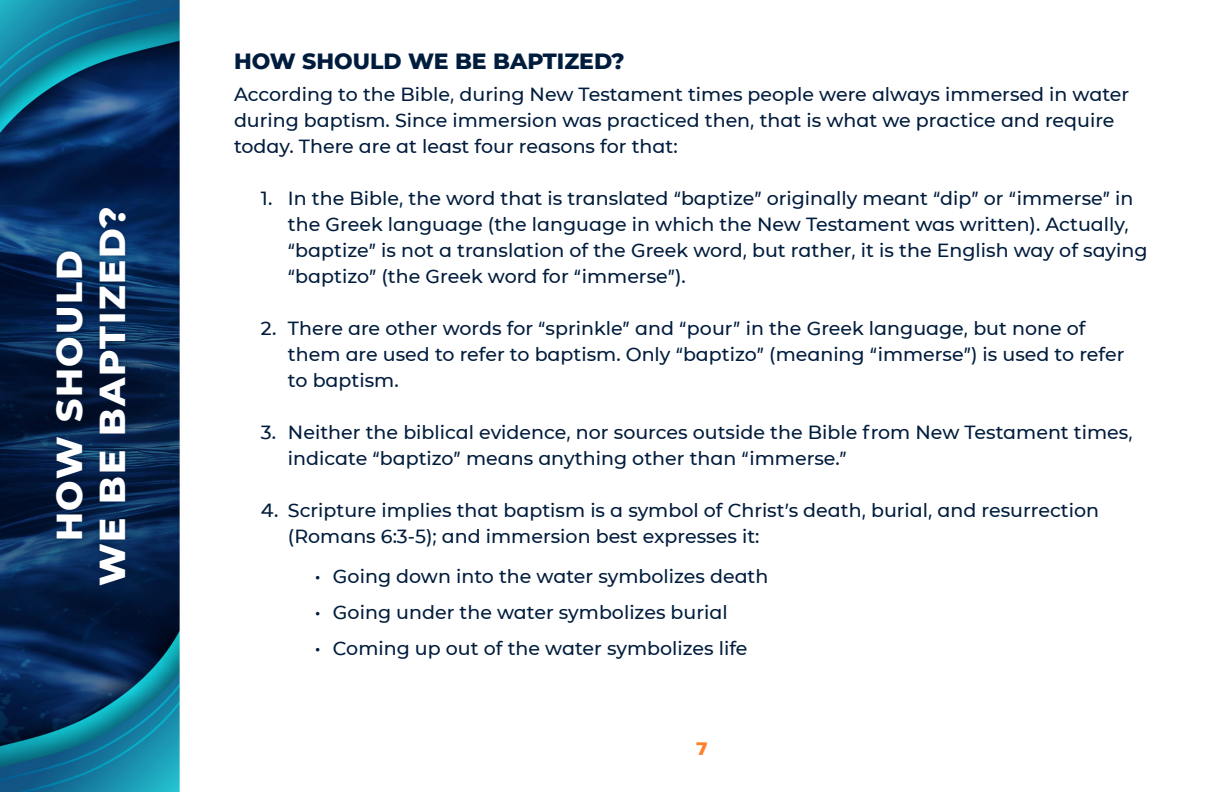
<style>
.page{position:relative;width:1224px;height:792px;background:#fff}
.page>*{position:absolute;margin:0;border:0;box-sizing:border-box;transform-origin:0 0}
.t1{font:800 36px/43.2px "CMG Sans";letter-spacing:.05em;color:#fff;text-align:center}
.t2{font:800 22px "CMG Sans";color:#001c3d}
.t3{font:500 19px/26px "CMG Sans";color:#001c3d}
.t4{font:800 18px "CMG Sans";color:#ff802b}
</style>
<div class="page">
<img style="left:0;top:0;width:180px;height:792px">
<div style="left:52px;top:203px;width:78px;height:387px;background:#001c3d;opacity:.5"></div>
<h1 class="t1" style="left:46px;top:586px;width:381px;rotate:-90deg">HOW SHOULD<br>WE BE BAPTIZED?</h1>
<p class="t2" style="left:234px;top:45px;width:392px">HOW SHOULD WE BE BAPTIZED?</p>
<p class="t3" style="left:234px;top:81px;width:897px">According to the Bible, during New Testament times people were always immersed in water during baptism. Since immersion was practiced then, that is what we practice and require today. There are at least four reasons for that:</p>
<p class="t3" style="left:288px;top:185px;width:861px;text-indent:-27px">1. In the Bible, the word that is translated “baptize” originally meant “dip” or “immerse” in the Greek language (the language in which the New Testament was written). Actually, “baptize” is not a translation of the Greek word, but rather, it is the English way of saying “baptizo” (the Greek word for “immerse”).</p>
<p class="t3" style="left:288px;top:315px;width:838px;text-indent:-27px">2. There are other words for “sprinkle” and “pour” in the Greek language, but none of them are used to refer to baptism. Only “baptizo” (meaning “immerse”) is used to refer to baptism.</p>
<p class="t3" style="left:288px;top:419px;width:846px;text-indent:-27px">3. Neither the biblical evidence, nor sources outside the Bible from New Testament times, indicate “baptizo” means anything other than “immerse.”</p>
<p class="t3" style="left:288px;top:497px;width:813px;text-indent:-27px">4. Scripture implies that baptism is a symbol of Christ’s death, burial, and resurrection (Romans 6:3-5); and immersion best expresses it:</p>
<p class="t3" style="left:315px;top:563px;width:455px">• Going down into the water symbolizes death</p>
<p class="t3" style="left:315px;top:599px;width:414px">• Going under the water symbolizes burial</p>
<p class="t3" style="left:315px;top:635px;width:434px">• Coming up out of the water symbolizes life</p>
<p class="t4" style="left:696px;top:736px;width:13px">7</p>
</div>
